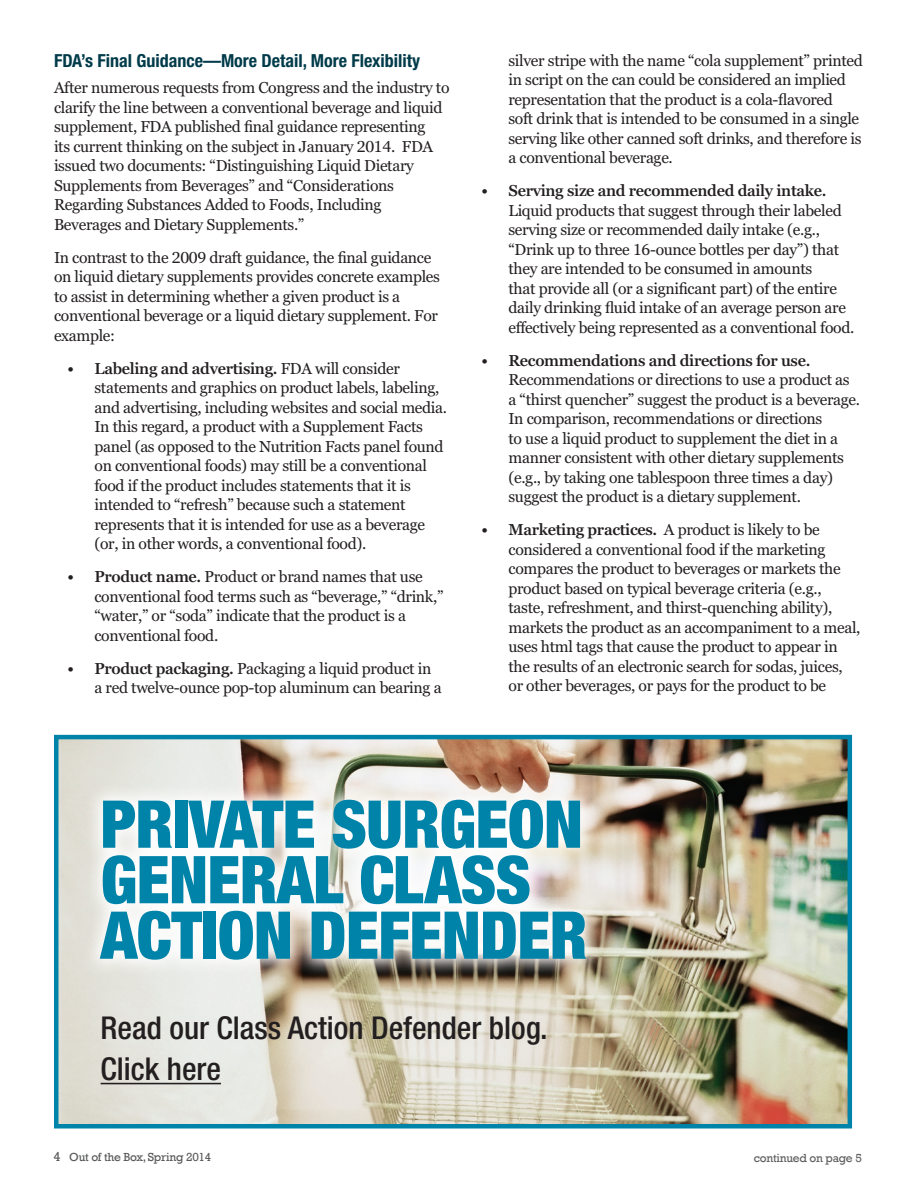
<style>
.page{position:relative;width:918px;height:1188px;background:#fff}
.page>*{position:absolute;margin:0;border:0;box-sizing:border-box;transform-origin:0 0}
.t1{font:900 condensed 66px/55.5px "Helvetica Neue LT Std";letter-spacing:-.01em;color:#0083a9}
.t2{font:500 condensed 31.5px/41.4px "Helvetica Neue LT Std";color:#231f20}
.t3{font:700 condensed 18px "Helvetica Neue LT Std";color:#013b4a}
.t4{font:15.75px/19.5px "Georgia Pro";letter-spacing:-.02em;color:#231f20}
.t5{font:600 15.75px "Georgia Pro";letter-spacing:-.02em;color:#231f20}
.t6{font:12px "Rockwell";letter-spacing:-.02em;color:#57585a}
.t7{font:12px "Rockwell";letter-spacing:-.02em;color:#5f5f62}
.s1{font-weight:600}
.s2{font-style:italic}
.s3{font-size:13.5px}
</style>
<div class="page">
<img style="left:59px;top:740px;width:788px;height:384px">
<div style="left:54px;top:735px;width:798px;height:394px;border:4px solid #0083a9"></div>
<hr style="left:101px;top:1083px;width:120px;height:1px;background:#231f20">
<div style="left:82px;top:781px;width:522px;height:198px;background:#fff;opacity:.95"></div>
<p class="t3" style="left:54px;top:50px;width:368px">FDA’s Final Guidance—More Detail, More Flexibility</p>
<p class="t4" style="left:54px;top:79px;width:397px">After numerous requests from Congress and the industry to clarify the line between a conventional beverage and liquid supplement, FDA published final guidance representing<br>its current thinking on the subject in January 2014. FDA issued two documents: “Distinguishing Liquid Dietary Supplements from Beverages” and “Considerations Regarding Substances Added to Foods, Including Beverages and Dietary Supplements.”</p>
<p class="t4" style="left:54px;top:248px;width:388px">In contrast to the 2009 draft guidance, the final guidance on liquid dietary supplements provides concrete examples to assist in determining whether a given product is a conventional beverage or a liquid dietary supplement. For example:</p>
<p class="t4" style="left:94px;top:359px;width:354px;text-indent:-27px"><span class="s1">• Labeling and advertising.</span> FDA will consider statements and graphics on product labels, labeling, and advertising, including websites and social media.<br>In this regard, a product with a Supplement Facts panel (as opposed to the Nutrition Facts panel found on conventional foods) may still be a conventional food if the product includes statements that it is intended to “refresh” because such a statement represents that it is intended for use as a beverage (or, in other words, a conventional food).</p>
<p class="t4" style="left:94px;top:567px;width:351px;text-indent:-27px"><span class="s1">• Product name.</span> Product or brand names that use conventional food terms such as “beverage,” “drink,” “water,” or “soda” indicate that the product is a conventional food.</p>
<p class="t4" style="left:94px;top:659px;width:349px;text-indent:-27px"><span class="s1">• Product packaging.</span> Packaging a liquid product in a red twelve-ounce pop-top aluminum can bearing a</p>
<p class="t4" style="left:508px;top:51px;width:356px">silver stripe with the name “cola supplement” printed in script on the can could be considered an implied representation that the product is a cola-flavored<br>soft drink that is intended to be consumed in a single serving like other canned soft drinks, and therefore is a conventional beverage.</p>
<p class="t5" style="left:482px;top:182px;width:346px">• Serving size and recommended daily intake.</p>
<p class="t4" style="left:508px;top:201px;width:347px">Liquid products that suggest through their labeled serving size or recommended daily intake (e.g<span class="s2">.</span>, “Drink up to three 16-ounce bottles per day”) that they are intended to be consumed in amounts<br>that provide all (or a significant part) of the entire daily drinking fluid intake of an average person are effectively being represented as a conventional food.</p>
<p class="t5" style="left:482px;top:351px;width:330px">• Recommendations and directions for use.</p>
<p class="t4" style="left:508px;top:371px;width:353px">Recommendations or directions to use a product as a “thirst quencher” suggest the product is a beverage.<br>In comparison, recommendations or directions<br>to use a liquid product to supplement the diet in a manner consistent with other dietary supplements (e.g., by taking one tablespoon three times a day) suggest the product is a dietary supplement.</p>
<p class="t4" style="left:508px;top:521px;width:354px;text-indent:-27px"><span class="s1">• Marketing practices.</span> A product is likely to be considered a conventional food if the marketing compares the product to beverages or markets the product based on typical beverage criteria (e.g., taste, refreshment, and thirst-quenching ability), markets the product as an accompaniment to a meal, uses html tags that cause the product to appear in the results of an electronic search for sodas, juices, or other beverages, or pays for the product to be</p>
<h1 class="t1" style="left:101px;top:796px;width:488px">PRIVATE SURGEON<br>GENERAL CLASS<br>ACTION DEFENDER</h1>
<h2 class="t2" style="left:101px;top:1007px;width:449px">Read our Class Action Defender blog.<br>Click here</h2>
<p class="t6" style="left:53px;top:1150px;width:159px"><span class="s3">4</span> Out of the Box, Spring 2014</p>
<p class="t7" style="left:754px;top:1151px;width:109px">continued on page 5</p>
</div>
